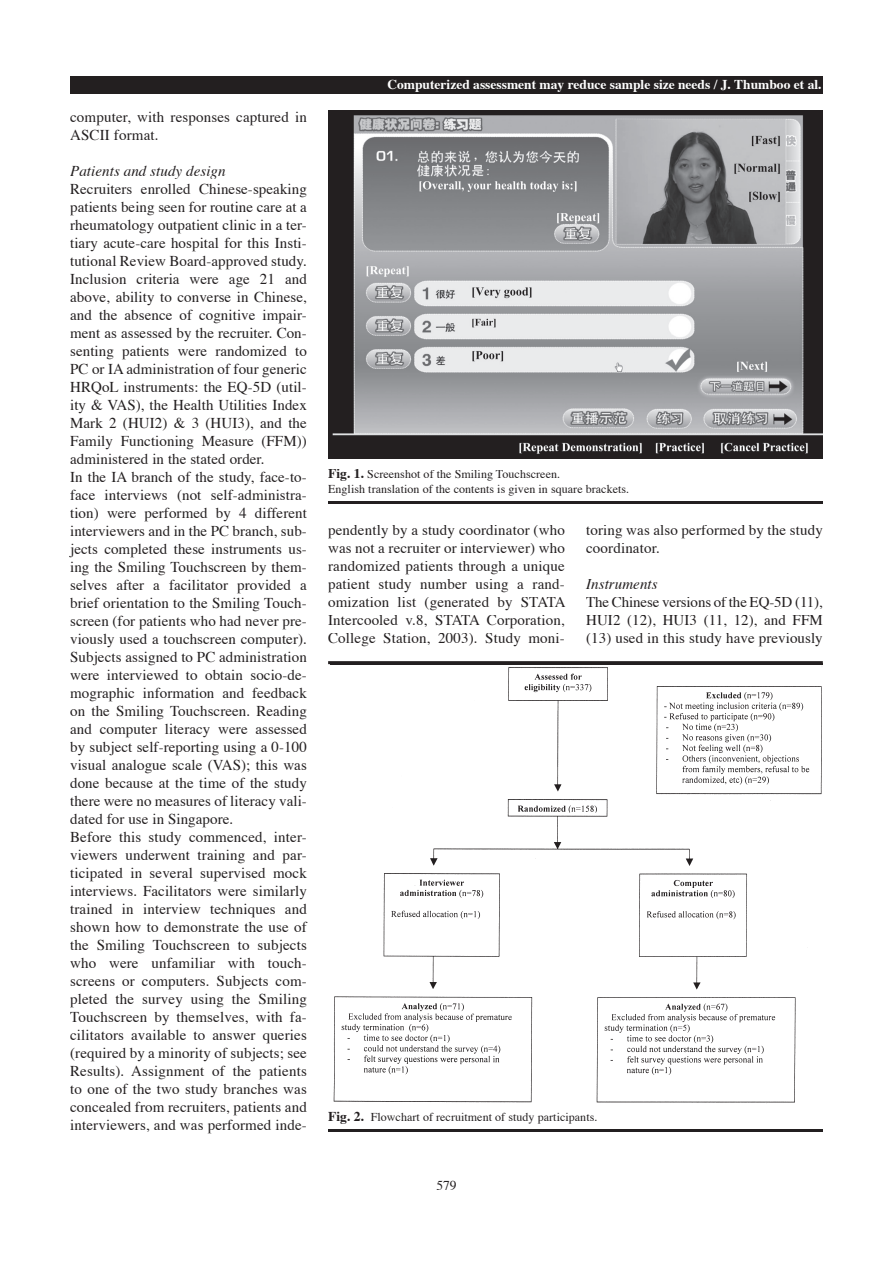
<style>
.page{position:relative;width:893px;height:1263px;background:#fff}
.page>*{position:absolute;margin:0;border:0;box-sizing:border-box;transform-origin:0 0}
.t1{font:15px/18px "Times";letter-spacing:.005em;color:#231f20}
.t2{font:italic 15px "Times";letter-spacing:.005em;color:#231f20}
.t3{font:700 13.5px "Times";color:#fff}
.t4{font:13.5px "Times";color:#231f20}
.t5{font:12px/14.2px "Times";letter-spacing:.005em;color:#231f20}
.s1{font-weight:700;font-size:13.5px}
</style>
<div class="page">
<div style="left:70px;top:77px;width:753px;height:17px;background:#231f20"></div>
<hr style="left:328px;top:501px;width:495px;height:3px;background:#231f20">
<hr style="left:328px;top:1129px;width:495px;height:3px;background:#231f20">
<img style="left:328px;top:111px;width:495px;height:348px">
<img style="left:330px;top:664px;width:493px;height:439px">
<svg style="left:328px;top:661px;width:495px;height:3px"></svg>
<p class="t1" style="left:70px;top:106px;width:238px">computer, with responses captured in<br>ASCII format.</p>
<p class="t2" style="left:70px;top:157px;width:157px">Patients and study design</p>
<p class="t1" style="left:70px;top:178px;width:238px">Recruiters enrolled Chinese-speaking patients being seen for routine care at a rheumatology outpatient clinic in a ter&shy;tiary acute-care hospital for this Insti&shy;tutional Review Board-approved study.<br>Inclusion criteria were age 21 and above, ability to converse in Chinese, and the absence of cognitive impair&shy;ment as assessed by the recruiter. Con&shy;senting patients were randomized to PC or IA administration of four generic HRQoL instruments: the EQ-5D (util&shy;ity &amp; VAS), the Health Utilities Index Mark 2 (HUI2) &amp; 3 (HUI3), and the Family Functioning Measure (FFM)) administered in the stated order.<br>In the IA branch of the study, face-to&shy;face interviews (not self-administra&shy;tion) were performed by 4 different interviewers and in the PC branch, sub&shy;jects completed these instruments us&shy;ing the Smiling Touchscreen by them&shy;selves after a facilitator provided a brief orientation to the Smiling Touch&shy;screen (for patients who had never pre&shy;viously used a touchscreen computer).<br>Subjects assigned to PC administration were interviewed to obtain socio-de&shy;mographic information and feedback on the Smiling Touchscreen. Reading and computer literacy were assessed by subject self-reporting using a 0-100 visual analogue scale (VAS); this was done because at the time of the study there were no measures of literacy vali&shy;dated for use in Singapore.<br>Before this study commenced, inter&shy;viewers underwent training and par&shy;ticipated in several supervised mock interviews. Facilitators were similarly trained in interview techniques and shown how to demonstrate the use of the Smiling Touchscreen to subjects who were unfamiliar with touch&shy;screens or computers. Subjects com&shy;pleted the survey using the Smiling Touchscreen by themselves, with fa&shy;cilitators available to answer queries (required by a minority of subjects; see Results). Assignment of the patients to one of the two study branches was concealed from recruiters, patients and interviewers, and was performed inde-</p>
<p class="t3" style="left:387px;top:71px;width:436px">Computerized assessment may reduce sample size needs / J. Thumboo et al.</p>
<p class="t5" style="left:328px;top:466px;width:303px"><span class="s1">Fig. 1.</span> Screenshot of the Smiling Touchscreen.<br>English translation of the contents is given in square brackets.</p>
<p class="t1" style="left:328px;top:520px;width:239px;text-align:justify">pendently by a study coordinator (who was not a recruiter or interviewer) who randomized patients through a unique patient study number using a rand&shy;omization list (generated by STATA Intercooled v.8, STATA Corporation, College Station, 2003). Study moni-</p>
<p class="t1" style="left:586px;top:520px;width:238px">toring was also performed by the study coordinator.</p>
<p class="t2" style="left:586px;top:571px;width:73px">Instruments</p>
<p class="t1" style="left:586px;top:592px;width:238px;text-align:justify">The Chinese versions of the EQ-5D (11), HUI2 (12), HUI3 (11, 12), and FFM (13) used in this study have previously</p>
<p class="t5" style="left:328px;top:1108px;width:271px"><span class="s1">Fig. 2.</span> Flowchart of recruitment of study participants.</p>
<p class="t4" style="left:436px;top:1173px;width:22px">579</p>
</div>
